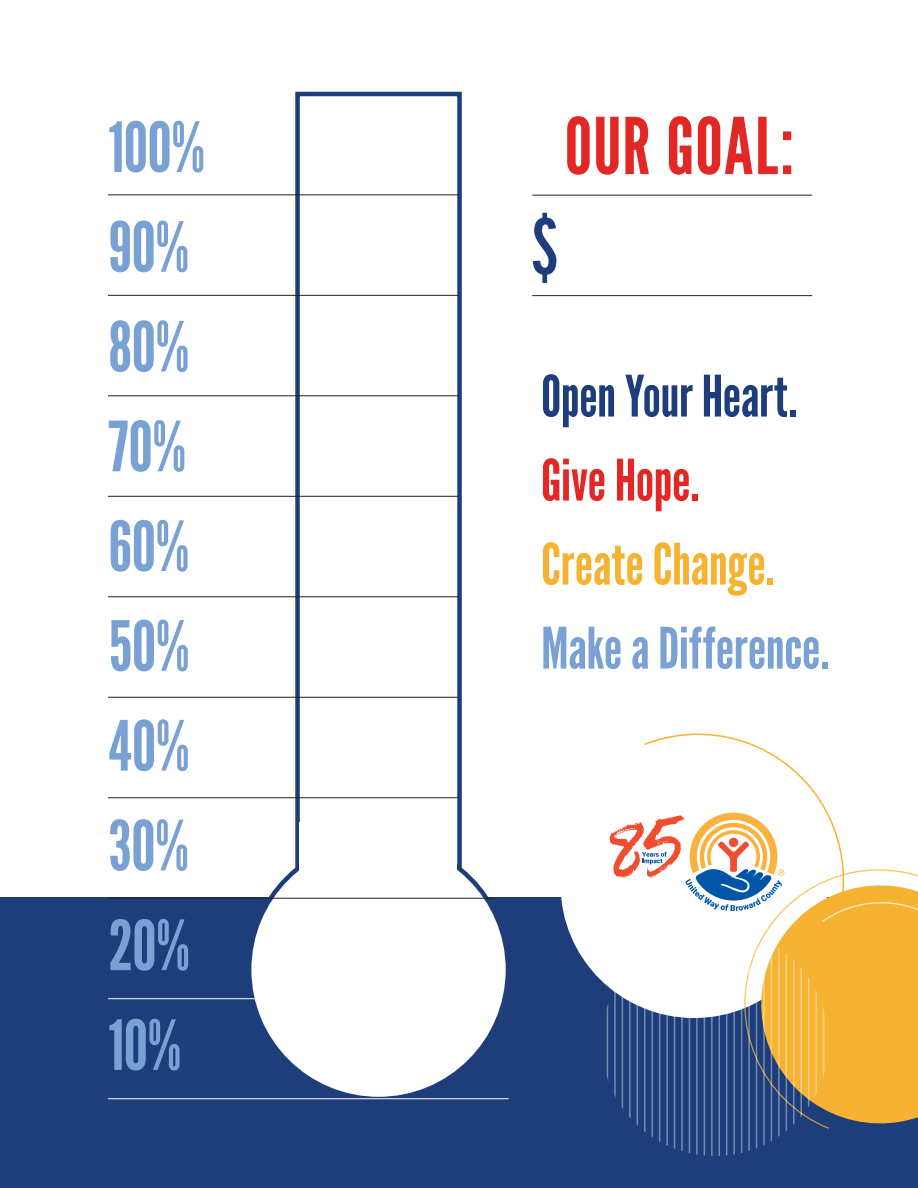
<style>
.page{position:relative;width:918px;height:1188px;background:#fff}
.page>*{position:absolute;margin:0;border:0;box-sizing:border-box;transform-origin:0 0}
.t1{font:78px "League Gothic";letter-spacing:.01em;color:#e22725}
.t2{font:78px "League Gothic";color:#1d3d7b}
.t3{font:69px/99.8px "League Gothic";letter-spacing:-.005em;color:#79a1d4}
.t4{font:57px "League Gothic";letter-spacing:-.005em;color:#79a1d4}
.t5{font:57px "League Gothic";letter-spacing:-.01em;color:#1d3d7b}
.t6{font:57px "League Gothic";letter-spacing:-.005em;color:#f6b332}
.t7{font:57px "League Gothic";letter-spacing:-.01em;color:#e22725}
</style>
<div class="page">
<div style="left:0;top:897px;width:918px;height:291px;background:#1d3d7b"></div>
<div style="left:295px;top:92px;width:167px;height:882px;background:#fff;border:4px solid #1d3d7b"></div>
<div style="left:249px;top:840px;width:259px;height:259px;background:#fff;border-radius:50%"></div>
<hr style="left:108px;top:194px;width:351px;height:1px;background:#231f20">
<hr style="left:108px;top:295px;width:351px;height:1px;background:#231f20">
<hr style="left:108px;top:395px;width:351px;height:1px;background:#231f20">
<hr style="left:108px;top:496px;width:351px;height:1px;background:#231f20">
<hr style="left:108px;top:596px;width:351px;height:1px;background:#231f20">
<hr style="left:108px;top:697px;width:351px;height:1px;background:#231f20">
<hr style="left:108px;top:797px;width:351px;height:1px;background:#231f20">
<hr style="left:108px;top:898px;width:387px;height:1px;background:#231f20">
<hr style="left:108px;top:998px;width:379px;height:1px;background:#fff">
<hr style="left:108px;top:1098px;width:401px;height:1px;background:#fff">
<hr style="left:532px;top:295px;width:280px;height:1px;background:#231f20">
<hr style="left:532px;top:195px;width:280px;height:1px;background:#231f20">
<div style="left:561px;top:751px;width:267px;height:267px;background:#fff;border-radius:50%"></div>
<svg style="left:644px;top:733px;width:184px;height:80px"></svg>
<svg style="left:607px;top:813px;width:311px;height:343px"></svg>
<p class="t3" style="left:109px;top:98px;width:98px">100%<br>90%<br>80%<br>70%<br>60%<br>50%<br>40%<br>30%<br>20%<br>10%</p>
<p class="t1" style="left:565px;top:100px;width:231px">OUR GOAL:</p>
<p class="t2" style="left:531px;top:201px;width:28px">$</p>
<p class="t5" style="left:541px;top:362px;width:257px">Open Your Heart.</p>
<p class="t7" style="left:541px;top:446px;width:160px">Give Hope.</p>
<p class="t6" style="left:541px;top:530px;width:235px">Create Change.</p>
<p class="t4" style="left:541px;top:614px;width:289px">Make a Difference.</p>
</div>
